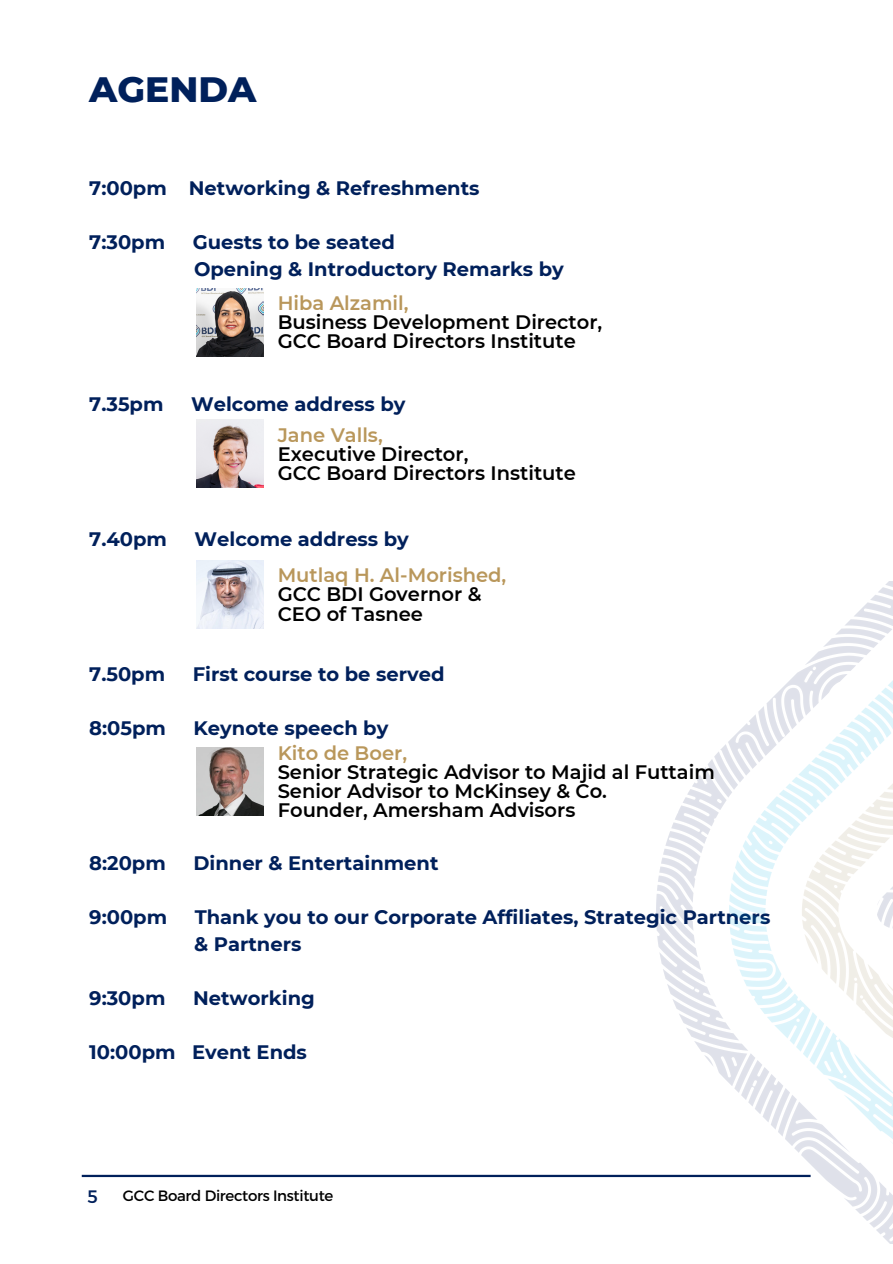
<style>
.page{position:relative;width:893px;height:1264px;background:#fff}
.page>*{position:absolute;margin:0;border:0;box-sizing:border-box;transform-origin:0 0}
.t1{font:800 36px "Montserrat";color:#00205b}
.t2{font:700 19.5px/27px "Montserrat";color:#00205b}
.t3{font:600 19.5px/19px "Montserrat";color:#000}
.t4{font:600 19.5px "Montserrat";color:#b9975b}
.t5{font:18px "Montserrat";color:#00205b}
.t6{font:15px "Montserrat";letter-spacing:-.02em;color:#000}
</style>
<div class="page">
<img style="left:196px;top:420px;width:68px;height:68px">
<img style="left:196px;top:560px;width:68px;height:68px">
<img style="left:196px;top:747px;width:68px;height:68px">
<img style="left:656px;top:582px;width:236px;height:660px">
<hr style="left:82px;top:1174px;width:728px;height:2px;background:#00205b">
<img style="left:196px;top:288px;width:68px;height:68px">
<h1 class="t1" style="left:89px;top:67px;width:169px">AGENDA</h1>
<p class="t2" style="left:89px;top:174px;width:392px">7:00pm Networking &amp; Refreshments</p>
<p class="t2" style="left:89px;top:228px;width:77px">7:30pm</p>
<p class="t2" style="left:193px;top:228px;width:373px">Guests to be seated<br>Opening &amp; Introductory Remarks by</p>
<p class="t4" style="left:278px;top:291px;width:132px">Hiba Alzamil,</p>
<p class="t3" style="left:278px;top:312px;width:326px">Business Development Director,<br>GCC Board Directors Institute</p>
<p class="t2" style="left:89px;top:390px;width:76px">7.35pm</p>
<p class="t2" style="left:191px;top:390px;width:216px">Welcome address by</p>
<p class="t4" style="left:278px;top:423px;width:106px">Jane Valls,</p>
<p class="t3" style="left:278px;top:444px;width:300px">Executive Director,<br>GCC Board Directors Institute</p>
<p class="t2" style="left:89px;top:525px;width:79px">7.40pm</p>
<p class="t2" style="left:194px;top:525px;width:216px">Welcome address by</p>
<p class="t4" style="left:278px;top:563px;width:230px">Mutlaq H. Al-Morished,</p>
<p class="t3" style="left:278px;top:585px;width:205px">GCC BDI Governor &amp;<br>CEO of Tasnee</p>
<p class="t2" style="left:89px;top:660px;width:77px">7.50pm</p>
<p class="t2" style="left:193px;top:660px;width:253px">First course to be served</p>
<p class="t2" style="left:89px;top:714px;width:78px">8:05pm</p>
<p class="t2" style="left:193px;top:714px;width:196px">Keynote speech by</p>
<p class="t4" style="left:278px;top:741px;width:131px">Kito de Boer,</p>
<p class="t3" style="left:278px;top:762px;width:438px">Senior Strategic Advisor to Majid al Futtaim<br>Senior Advisor to McKinsey &amp; Co.<br>Founder, Amersham Advisors</p>
<p class="t2" style="left:89px;top:849px;width:78px">8:20pm</p>
<p class="t2" style="left:193px;top:849px;width:246px">Dinner &amp; Entertainment</p>
<p class="t2" style="left:89px;top:903px;width:79px">9:00pm</p>
<p class="t2" style="left:194px;top:903px;width:577px">Thank you to our Corporate Affiliates, Strategic Partners &amp; Partners</p>
<p class="t2" style="left:89px;top:984px;width:78px">9:30pm</p>
<p class="t2" style="left:193px;top:984px;width:123px">Networking</p>
<p class="t2" style="left:89px;top:1038px;width:219px">10:00pm Event Ends</p>
<p class="t5" style="left:87px;top:1184px;width:12px">5</p>
<p class="t6" style="left:123px;top:1185px;width:212px">GCC Board Directors Institute</p>
</div>
